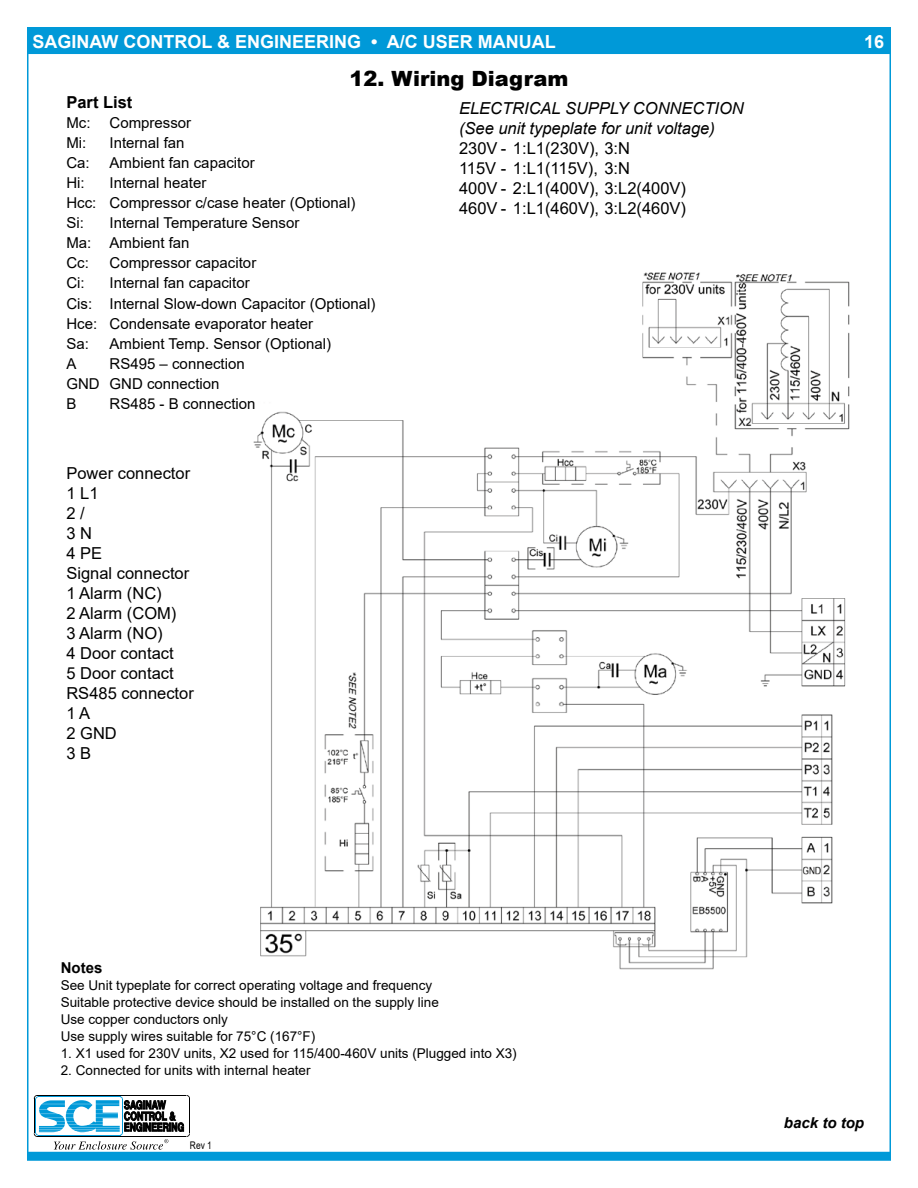
<style>
.page{position:relative;width:918px;height:1188px;background:#fff}
.page>*{position:absolute;margin:0;border:0;box-sizing:border-box;transform-origin:0 0}
.left_just{font:900 21px "Arial";color:#000}
.t1{font:700 18px "Arial";color:#fff}
.left_just-2{font:16.5px "Arial";color:#000}
.left_just-3{font:italic 16.5px "Arial";color:#000}
.left_just-4{font:700 16.5px "Arial";color:#000}
.left_just-5{font:15px "Arial";color:#000}
.t2{font:italic 700 15px "Arial";color:#000}
.left_just-6{font:700 15px "Arial";color:#000}
.left_just-7{font:13.5px "Arial";color:#000}
.t3{font:10.5px "Arial";color:#000;scale:.8 1}
.s1{font-weight:400;font-size:12px;color:#000}
</style>
<div class="page">
<div style="left:27px;top:1152px;width:864px;height:9px;background:#0099d8"></div>
<svg style="left:34px;top:1095px;width:156px;height:55px"></svg>
<div style="left:27px;top:27px;width:864px;height:27px;background:#0099d8"></div>
<img style="left:253px;top:272px;width:597px;height:698px">
<p class="t1" style="left:28px;top:29px;width:529px"><span class="s1">B</span>SAGINAW CONTROL &amp; ENGINEERING • A/C USER MANUAL</p>
<p class="t1" style="left:864px;top:29px;width:22px">16</p>
<p class="left_just" style="left:350px;top:63px;width:220px">12. Wiring Diagram</p>
<p class="left_just-4" style="left:66px;top:91px;width:68px">Part List</p>
<p class="left_just-5" style="left:66px;top:113px;width:26px">Mc:</p>
<p class="left_just-5" style="left:110px;top:113px;width:83px">Compressor</p>
<p class="left_just-5" style="left:66px;top:133px;width:21px">Mi:</p>
<p class="left_just-5" style="left:110px;top:133px;width:77px">Internal fan</p>
<p class="left_just-5" style="left:66px;top:153px;width:25px">Ca:</p>
<p class="left_just-5" style="left:110px;top:153px;width:147px">Ambient fan capacitor</p>
<p class="left_just-5" style="left:66px;top:173px;width:20px">Hi:</p>
<p class="left_just-5" style="left:110px;top:173px;width:98px">Internal heater</p>
<p class="left_just-5" style="left:66px;top:193px;width:291px">Hcc: Compressor c/case heater (Optional)</p>
<p class="left_just-5" style="left:66px;top:213px;width:19px">Si:</p>
<p class="left_just-5" style="left:110px;top:213px;width:191px">Internal Temperature Sensor</p>
<p class="left_just-5" style="left:66px;top:233px;width:125px">Ma: Ambient fan</p>
<p class="left_just-5" style="left:66px;top:253px;width:24px">Cc:</p>
<p class="left_just-5" style="left:110px;top:253px;width:148px">Compressor capacitor</p>
<p class="left_just-5" style="left:66px;top:273px;width:20px">Ci:</p>
<p class="left_just-5" style="left:110px;top:273px;width:142px">Internal fan capacitor</p>
<p class="left_just-5" style="left:66px;top:293px;width:311px">Cis: Internal Slow-down Capacitor (Optional)</p>
<p class="left_just-5" style="left:66px;top:313px;width:248px">Hce: Condensate evaporator heater</p>
<p class="left_just-5" style="left:66px;top:333px;width:24px">Sa:</p>
<p class="left_just-5" style="left:110px;top:333px;width:223px">Ambient Temp. Sensor (Optional)</p>
<p class="left_just-5" style="left:66px;top:353px;width:12px">A</p>
<p class="left_just-5" style="left:110px;top:353px;width:137px">RS495 – connection</p>
<p class="left_just-5" style="left:66px;top:373px;width:155px">GND GND connection</p>
<p class="left_just-5" style="left:66px;top:393px;width:12px">B</p>
<p class="left_just-5" style="left:110px;top:393px;width:147px">RS485 - B connection</p>
<p class="left_just-2" style="left:66px;top:461px;width:125px">Power connector</p>
<p class="left_just-2" style="left:66px;top:481px;width:34px">1 L1</p>
<p class="left_just-2" style="left:66px;top:501px;width:20px">2 /</p>
<p class="left_just-2" style="left:66px;top:521px;width:27px">3 N</p>
<p class="left_just-2" style="left:66px;top:541px;width:37px">4 PE</p>
<p class="left_just-2" style="left:66px;top:561px;width:124px">Signal connector</p>
<p class="left_just-2" style="left:66px;top:581px;width:97px">1 Alarm (NC)</p>
<p class="left_just-2" style="left:66px;top:601px;width:112px">2 Alarm (COM)</p>
<p class="left_just-2" style="left:66px;top:621px;width:98px">3 Alarm (NO)</p>
<p class="left_just-2" style="left:66px;top:642px;width:109px">4 Door contact</p>
<p class="left_just-2" style="left:66px;top:662px;width:109px">5 Door contact</p>
<p class="left_just-2" style="left:66px;top:682px;width:129px">RS485 connector</p>
<p class="left_just-2" style="left:66px;top:702px;width:25px">1 A</p>
<p class="left_just-2" style="left:66px;top:722px;width:52px">2 GND</p>
<p class="left_just-2" style="left:66px;top:742px;width:26px">3 B</p>
<p class="left_just-3" style="left:459px;top:98px;width:286px">ELECTRICAL SUPPLY CONNECTION</p>
<p class="left_just-3" style="left:459px;top:118px;width:257px">(See unit typeplate for unit voltage)</p>
<p class="left_just-2" style="left:459px;top:137px;width:173px">230V - 1:L1(230V), 3:N</p>
<p class="left_just-2" style="left:459px;top:157px;width:173px">115V - 1:L1(115V), 3:N</p>
<p class="left_just-2" style="left:459px;top:177px;width:229px">400V - 2:L1(400V), 3:L2(400V)</p>
<p class="left_just-2" style="left:459px;top:197px;width:229px">460V - 1:L1(460V), 3:L2(460V)</p>
<p class="left_just-6" style="left:61px;top:957px;width:43px">Notes</p>
<p class="left_just-7" style="left:61px;top:976px;width:373px">See Unit typeplate for correct operating voltage and frequency</p>
<p class="left_just-7" style="left:61px;top:993px;width:380px">Suitable protective device should be installed on the supply line</p>
<p class="left_just-7" style="left:61px;top:1010px;width:169px">Use copper conductors only</p>
<p class="left_just-7" style="left:61px;top:1027px;width:256px">Use supply wires suitable for 75°C (167°F)</p>
<p class="left_just-7" style="left:61px;top:1044px;width:458px">1. X1 used for 230V units, X2 used for 115/400-460V units (Plugged into X3)</p>
<p class="left_just-7" style="left:61px;top:1061px;width:251px">2. Connected for units with internal heater</p>
<p class="t3" style="left:190px;top:1138px;width:29px">Rev 1</p>
<p class="t2" style="left:784px;top:1113px;width:82px">back to top</p>
</div>
